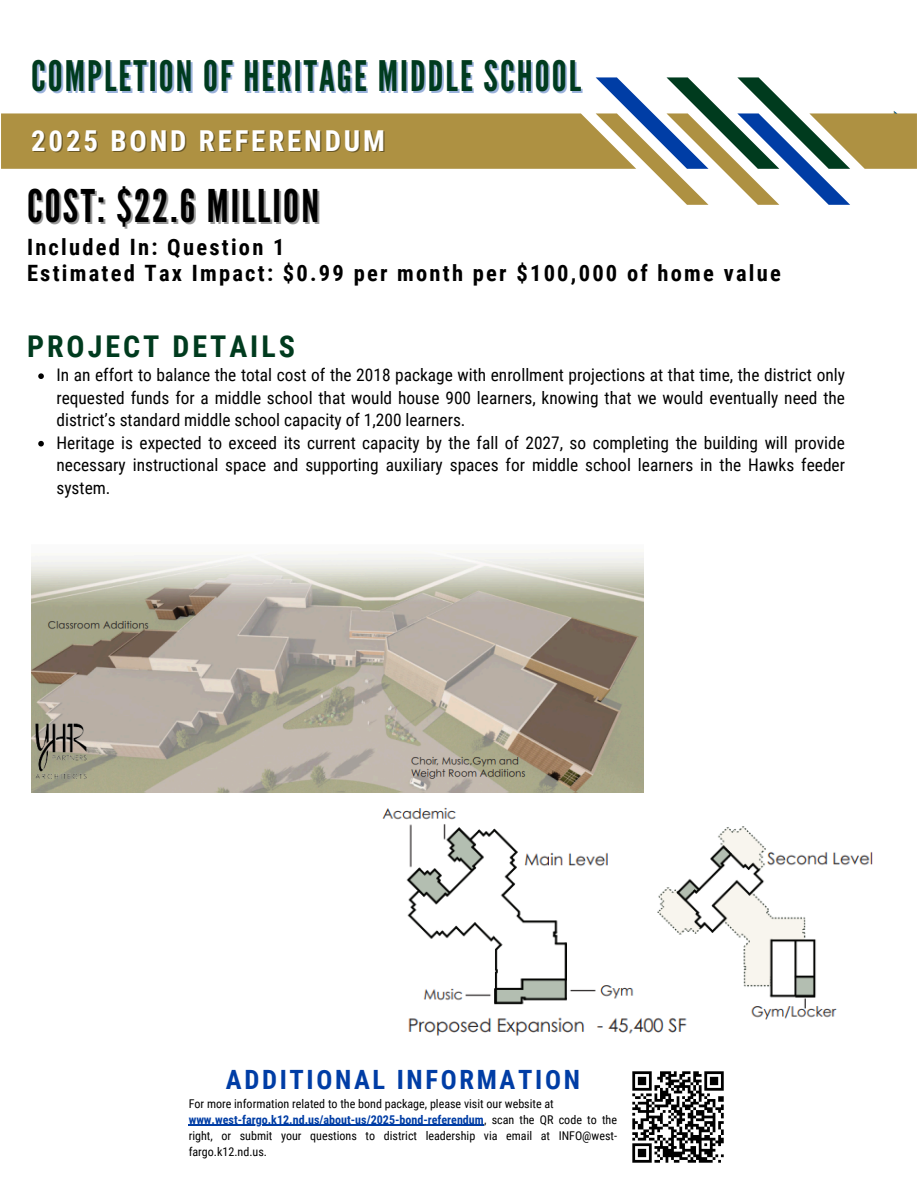
<style>
.page{position:relative;width:918px;height:1188px;background:#fff}
.page>*{position:absolute;margin:0;border:0;box-sizing:border-box;transform-origin:0 0}
.t1{font:45px "League Gothic";letter-spacing:.05em;color:#000}
.t2{font:42px "League Gothic";letter-spacing:.05em;color:#003b1e}
.t3{font:700 30px "Roboto Condensed";letter-spacing:.1em;color:#003b1e}
.t4{font:700 28.8px "Roboto Condensed";letter-spacing:.1em;color:#fff}
.t5{font:700 26.55px "Roboto Condensed";letter-spacing:.1em;color:#003da5}
.t6{font:700 22.5px/25.8px "Roboto Condensed";letter-spacing:.1em;color:#000}
.t7{font:17.4px/22.5px "Roboto Condensed";color:#000;text-align:justify}
.t8{font:12px/16px "Roboto Condensed";color:#000;text-align:justify}
.s1{font-weight:700;color:#003da5}
</style>
<div class="page">
<svg style="left:1px;top:77px;width:916px;height:128px"></svg>
<img style="left:369px;top:773px;width:504px;height:263px">
<img style="left:31px;top:555px;width:612px;height:237px">
<svg style="left:38px;top:373px;width:6px;height:6px"></svg>
<svg style="left:38px;top:441px;width:6px;height:6px"></svg>
<svg style="left:632px;top:1071px;width:92px;height:92px"></svg>
<hr style="left:189px;top:1125px;width:295px;height:1px;background:#003da5">
<h2 class="t2" style="left:31px;top:52px;width:551px">COMPLETION OF HERITAGE MIDDLE SCHOOL</h2>
<p class="t4" style="left:31px;top:125px;width:355px">2025 BOND REFERENDUM</p>
<h1 class="t1" style="left:27px;top:180px;width:294px">COST: $22.6 MILLION</h1>
<p class="t6" style="left:27px;top:234px;width:755px">Included In: Question 1<br>Estimated Tax Impact: $0.99 per month per $100,000 of home value</p>
<h1 class="t3" style="left:27px;top:330px;width:269px">PROJECT DETAILS</h1>
<h4 class="t7" style="left:57px;top:364px;width:790px">In an effort to balance the total cost of the 2018 package with enrollment projections at that time, the district only requested funds for a middle school that would house 900 learners, knowing that we would eventually need the district’s standard middle school capacity of 1,200 learners.</h4>
<h2 class="t7" style="left:57px;top:432px;width:790px">Heritage is expected to exceed its current capacity by the fall of 2027, so completing the building will provide necessary instructional space and supporting auxiliary spaces for middle school learners in the Hawks feeder system.</h2>
<p class="t5" style="left:226px;top:1064px;width:356px">ADDITIONAL INFORMATION</p>
<p class="t8" style="left:189px;top:1096px;width:367px">For more information related to the bond package, please visit our website at</p>
<p class="t8" style="left:189px;top:1112px;width:430px"><span class="s1">www.west-fargo.k12.nd.us/about-us/2025-bond-referendum</span>, scan the QR code to the right, or submit your questions to district leadership via email at INFO@west&shy;fargo.k12.nd.us.</p>
</div>
